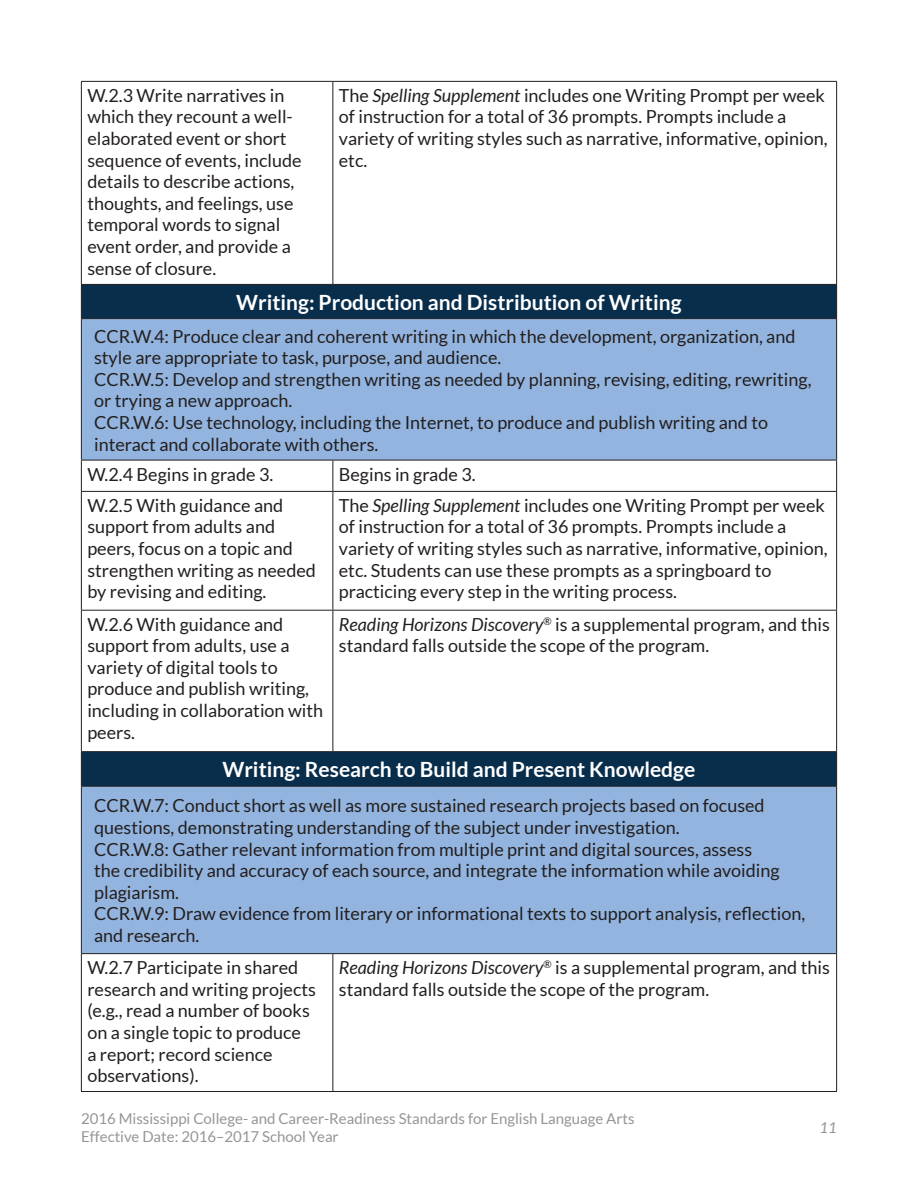
<style>
.page{position:relative;width:918px;height:1188px;background:#fff}
.page>*{position:absolute;margin:0;border:0;box-sizing:border-box;transform-origin:0 0}
.New_Heading{font:700 21px "Lato";color:#fff}
.New_body{font:18px/21.6px "Lato";color:#231f20}
.Numbered_List{font:18px/21.6px "Lato";color:#231f20}
.t1{font:15px/18px "Lato";color:#939598}
.t2{font:italic 15px "Lato";color:#939598}
.s1{font-style:italic}
</style>
<div class="page">
<div style="left:82px;top:285px;width:754px;height:33px;background:#092e4c"></div>
<svg style="left:82px;top:319px;width:754px;height:634px;fill:#92b4de"></svg>
<hr style="left:81px;top:81px;width:252px;height:1px;background:#231f20">
<hr style="left:81px;top:82px;width:1px;height:202px;background:#231f20">
<hr style="left:333px;top:81px;width:504px;height:1px;background:#231f20">
<hr style="left:333px;top:82px;width:1px;height:202px;background:#231f20">
<hr style="left:836px;top:82px;width:1px;height:202px;background:#231f20">
<hr style="left:81px;top:284px;width:252px;height:1px;background:#231f20">
<hr style="left:81px;top:285px;width:1px;height:33px;background:#231f20">
<hr style="left:333px;top:284px;width:504px;height:1px;background:#231f20">
<hr style="left:836px;top:285px;width:1px;height:33px;background:#231f20">
<hr style="left:81px;top:318px;width:252px;height:1px;background:#231f20">
<hr style="left:81px;top:319px;width:1px;height:141px;background:#231f20">
<hr style="left:333px;top:318px;width:504px;height:1px;background:#231f20">
<hr style="left:836px;top:319px;width:1px;height:141px;background:#231f20">
<hr style="left:81px;top:460px;width:252px;height:1px;background:#231f20">
<hr style="left:81px;top:460px;width:1px;height:31px;background:#231f20">
<hr style="left:333px;top:460px;width:504px;height:1px;background:#231f20">
<hr style="left:333px;top:460px;width:1px;height:31px;background:#231f20">
<hr style="left:836px;top:460px;width:1px;height:31px;background:#231f20">
<hr style="left:81px;top:491px;width:252px;height:1px;background:#231f20">
<hr style="left:81px;top:492px;width:1px;height:118px;background:#231f20">
<hr style="left:333px;top:491px;width:504px;height:1px;background:#231f20">
<hr style="left:333px;top:492px;width:1px;height:118px;background:#231f20">
<hr style="left:836px;top:492px;width:1px;height:118px;background:#231f20">
<hr style="left:81px;top:610px;width:252px;height:1px;background:#231f20">
<hr style="left:81px;top:611px;width:1px;height:140px;background:#231f20">
<hr style="left:333px;top:610px;width:504px;height:1px;background:#231f20">
<hr style="left:333px;top:611px;width:1px;height:140px;background:#231f20">
<hr style="left:836px;top:611px;width:1px;height:140px;background:#231f20">
<hr style="left:81px;top:751px;width:252px;height:1px;background:#231f20">
<hr style="left:81px;top:752px;width:1px;height:34px;background:#231f20">
<hr style="left:333px;top:751px;width:504px;height:1px;background:#231f20">
<hr style="left:836px;top:752px;width:1px;height:34px;background:#231f20">
<hr style="left:81px;top:786px;width:252px;height:1px;background:#231f20">
<hr style="left:81px;top:787px;width:1px;height:166px;background:#231f20">
<hr style="left:333px;top:786px;width:504px;height:1px;background:#231f20">
<hr style="left:836px;top:787px;width:1px;height:166px;background:#231f20">
<hr style="left:81px;top:953px;width:252px;height:1px;background:#231f20">
<hr style="left:81px;top:954px;width:1px;height:137px;background:#231f20">
<hr style="left:333px;top:953px;width:504px;height:1px;background:#231f20">
<hr style="left:333px;top:954px;width:1px;height:137px;background:#231f20">
<hr style="left:836px;top:954px;width:1px;height:137px;background:#231f20">
<hr style="left:81px;top:1091px;width:252px;height:1px;background:#231f20">
<hr style="left:333px;top:1091px;width:504px;height:1px;background:#231f20">
<p class="New_body" style="left:87px;top:84px;width:216px">W.2.3 Write narratives in which they recount a well&shy;elaborated event or short sequence of events, include details to describe actions, thoughts, and feelings, use temporal words to signal event order, and provide a sense of closure.</p>
<p class="New_body" style="left:339px;top:84px;width:490px">The <span class="s1">Spelling Supplement</span> includes one Writing Prompt per week of instruction for a total of 36 prompts. Prompts include a variety of writing styles such as narrative, informative, opinion, etc.</p>
<p class="New_Heading" style="left:236px;top:290px;width:447px">Writing: Production and Distribution of Writing</p>
<p class="Numbered_List" style="left:94px;top:325px;width:703px">CCR.W.4: Produce clear and coherent writing in which the development, organization, and style are appropriate to task, purpose, and audience.</p>
<p class="Numbered_List" style="left:94px;top:368px;width:719px">CCR.W.5: Develop and strengthen writing as needed by planning, revising, editing, rewriting, or trying a new approach.</p>
<p class="Numbered_List" style="left:94px;top:412px;width:676px">CCR.W.6: Use technology, including the Internet, to produce and publish writing and to interact and collaborate with others.</p>
<p class="New_body" style="left:87px;top:463px;width:187px">W.2.4 Begins in grade 3.</p>
<p class="New_body" style="left:339px;top:463px;width:138px">Begins in grade 3.</p>
<p class="New_body" style="left:87px;top:494px;width:230px">W.2.5 With guidance and support from adults and peers, focus on a topic and strengthen writing as needed by revising and editing.</p>
<p class="New_body" style="left:339px;top:494px;width:490px">The <span class="s1">Spelling Supplement</span> includes one Writing Prompt per week of instruction for a total of 36 prompts. Prompts include a variety of writing styles such as narrative, informative, opinion, etc. Students can use these prompts as a springboard to practicing every step in the writing process.</p>
<p class="New_body" style="left:87px;top:613px;width:237px">W.2.6 With guidance and support from adults, use a variety of digital tools to produce and publish writing, including in collaboration with peers.</p>
<p class="New_body" style="left:339px;top:613px;width:492px"><span class="s1">Reading Horizons Discovery</span><sup>®</sup> is a supplemental program, and this standard falls outside the scope of the program.</p>
<p class="New_Heading" style="left:222px;top:758px;width:474px">Writing: Research to Build and Present Knowledge</p>
<p class="Numbered_List" style="left:94px;top:795px;width:672px">CCR.W.7: Conduct short as well as more sustained research projects based on focused questions, demonstrating understanding of the subject under investigation.</p>
<p class="Numbered_List" style="left:94px;top:838px;width:687px">CCR.W.8: Gather relevant information from multiple print and digital sources, assess the credibility and accuracy of each source, and integrate the information while avoiding plagiarism.</p>
<p class="Numbered_List" style="left:94px;top:903px;width:713px">CCR.W.9: Draw evidence from literary or informational texts to support analysis, reflection, and research.</p>
<p class="New_body" style="left:87px;top:957px;width:230px">W.2.7 Participate in shared research and writing projects (e.g., read a number of books on a single topic to produce<br>a report; record science observations).</p>
<p class="New_body" style="left:339px;top:957px;width:492px"><span class="s1">Reading Horizons Discovery</span><sup>®</sup> is a supplemental program, and this standard falls outside the scope of the program.</p>
<p class="t1" style="left:81px;top:1110px;width:555px">2016 Mississippi College- and Career-Readiness Standards for English Language Arts<br>Effective Date: 2016–2017 School Year</p>
<p class="t2" style="left:820px;top:1120px;width:19px">11</p>
</div>
